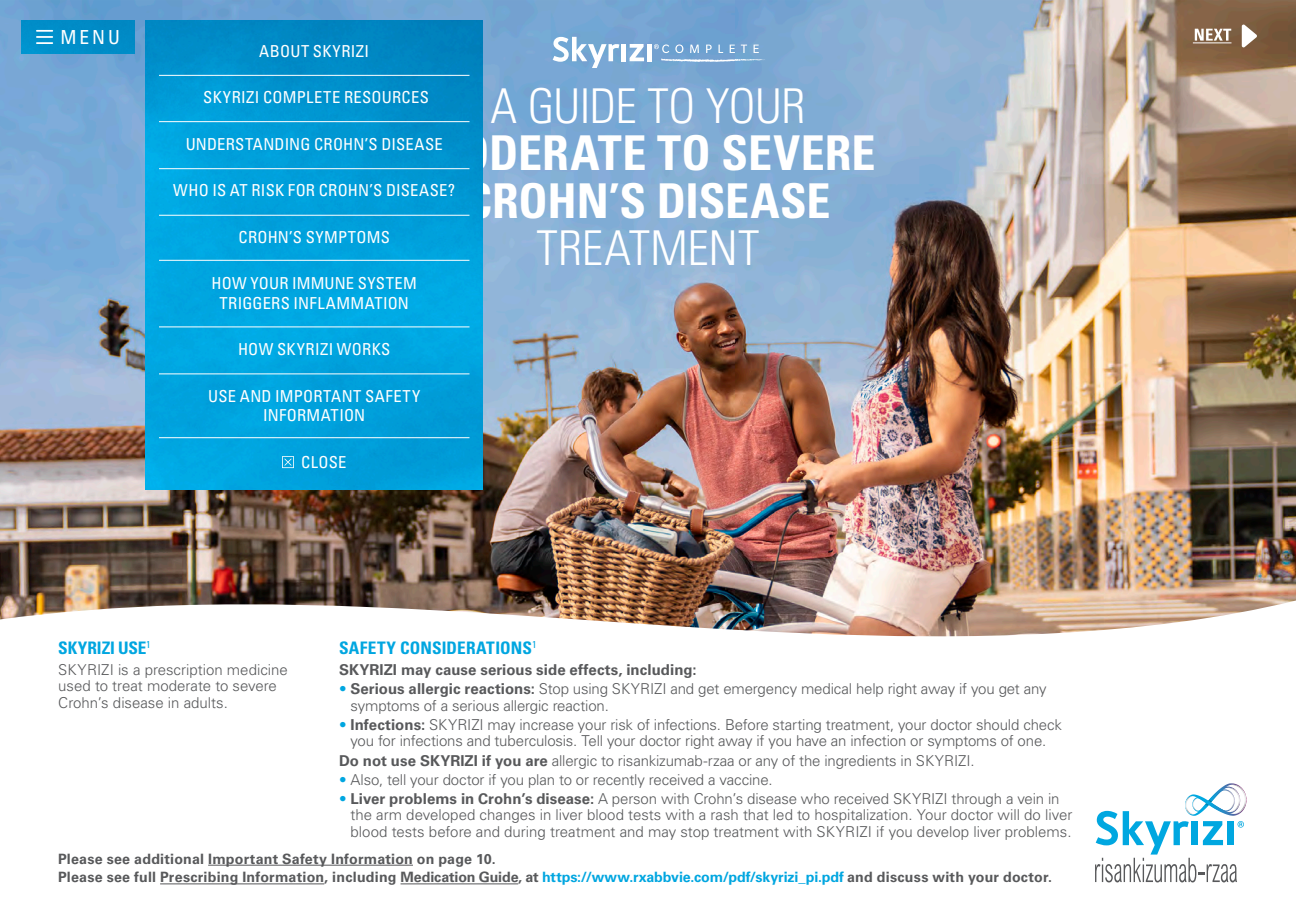
<style>
.page{position:relative;width:1296px;height:918px;background:#fff}
.page>*{position:absolute;margin:0;border:0;box-sizing:border-box;transform-origin:0 0}
.t1{font:700 condensed 48px/47.2px "Univers LT Std";letter-spacing:-.005em;color:#fff;text-align:center}
.t2{font:300 condensed 48px "Univers LT Std";letter-spacing:-.01em;color:#fff}
.t3{font:condensed 19.35px "Univers LT Std";color:#fff}
.t4{font:700 condensed 17.25px "Univers LT Std";letter-spacing:.005em;color:#00a6e0}
.t5{font:condensed 16.5px/19.5px "Univers LT Std";letter-spacing:.015em;color:#fff;text-align:center}
.t6{font:300 15px/16.5px "Univers LT Std";letter-spacing:-.01em;color:#58595b}
.t7{font:700 15px "Univers LT Std";letter-spacing:.005em;color:#58595b}
.t8{font:700 14.25px/18.8px "Univers LT Std";letter-spacing:.01em;color:#58595b}
.s1{color:#00a6e0}
.s2{font-weight:700}
</style>
<div class="page">
<img style="left:0;top:0;width:1296px;height:600px">
<svg style="left:0;top:600px;width:1296px;height:285px"></svg>
<hr style="left:208px;top:865px;width:205px;height:1px;background:#58595b">
<hr style="left:160px;top:884px;width:164px;height:1px;background:#58595b">
<hr style="left:401px;top:884px;width:117px;height:1px;background:#58595b">
<svg style="left:1242px;top:24px;width:15px;height:24px"></svg>
<hr style="left:1193px;top:42px;width:38px;height:1px;background:#fff">
<svg style="left:1195px;top:29px;width:36px;height:12px"></svg>
<div style="left:21px;top:20px;width:114px;height:34px;background:#008cc7"></div>
<img style="left:146px;top:20px;width:337px;height:469px">
<svg style="left:282px;top:456px;width:12px;height:12px"></svg>
<hr style="left:159px;top:75px;width:311px;height:1px;background:#fff">
<hr style="left:159px;top:121px;width:311px;height:1px;background:#fff">
<hr style="left:159px;top:168px;width:311px;height:1px;background:#fff">
<hr style="left:159px;top:215px;width:311px;height:1px;background:#fff">
<hr style="left:159px;top:260px;width:311px;height:1px;background:#fff">
<hr style="left:159px;top:327px;width:311px;height:1px;background:#fff">
<hr style="left:159px;top:374px;width:311px;height:1px;background:#fff">
<hr style="left:159px;top:437px;width:311px;height:1px;background:#fff">
<svg style="left:36px;top:30px;width:17px;height:14px"></svg>
<svg style="left:675px;top:44px;width:8px;height:9px"></svg>
<svg style="left:690px;top:45px;width:9px;height:8px"></svg>
<svg style="left:706px;top:45px;width:6px;height:8px"></svg>
<svg style="left:719px;top:45px;width:4px;height:8px"></svg>
<svg style="left:730px;top:45px;width:5px;height:8px"></svg>
<svg style="left:741px;top:45px;width:6px;height:8px"></svg>
<svg style="left:754px;top:45px;width:5px;height:8px"></svg>
<svg style="left:661px;top:59px;width:105px;height:4px"></svg>
<hr style="left:622px;top:44px;width:4px;height:17px;background:#fff">
<div style="left:647px;top:44px;width:5px;height:17px;background:#fff"></div>
<svg style="left:630px;top:44px;width:14px;height:17px"></svg>
<svg style="left:553px;top:37px;width:66px;height:31px"></svg>
<svg style="left:654px;top:44px;width:15px;height:9px"></svg>
<svg style="left:1095px;top:783px;width:152px;height:99px"></svg>
<p class="t3" style="left:60px;top:25px;width:61px">MENU</p>
<p class="t5" style="left:259px;top:41px;width:111px">ABOUT SKYRIZI</p>
<p class="t5" style="left:203px;top:88px;width:227px">SKYRIZI COMPLETE RESOURCES</p>
<p class="t5" style="left:186px;top:134px;width:259px">UNDERSTANDING CROHN’S DISEASE</p>
<p class="t5" style="left:173px;top:181px;width:283px">WHO IS AT RISK FOR CROHN’S DISEASE?</p>
<p class="t5" style="left:239px;top:227px;width:153px">CROHN’S SYMPTOMS</p>
<p class="t5" style="left:212px;top:274px;width:207px">HOW YOUR IMMUNE SYSTEM<br>TRIGGERS INFLAMMATION</p>
<p class="t5" style="left:238px;top:340px;width:154px">HOW SKYRIZI WORKS</p>
<p class="t5" style="left:208px;top:386px;width:214px">USE AND IMPORTANT SAFETY<br>INFORMATION</p>
<p class="t5" style="left:301px;top:452px;width:47px">CLOSE</p>
<h1 class="t2" style="left:490px;top:78px;width:317px">A GUIDE TO YOUR</h1>
<h1 class="t1" style="left:420px;top:130px;width:457px">MODERATE TO SEVERE<br>CROHN’S DISEASE</h1>
<h1 class="t2" style="left:536px;top:219px;width:225px">TREATMENT</h1>
<p class="t4" style="left:58px;top:637px;width:94px">SKYRIZI USE<sup>1</sup></p>
<p class="t6" style="left:58px;top:661px;width:231px">SKYRIZI is a prescription medicine used to treat moderate to severe<br>Crohn’s disease in adults.</p>
<p class="t4" style="left:339px;top:637px;width:199px">SAFETY CONSIDERATIONS<sup>1</sup></p>
<p class="t7" style="left:339px;top:661px;width:359px">SKYRIZI may cause serious side effects, including:</p>
<p class="t6" style="left:350px;top:681px;width:698px;text-indent:-11px"><span class="s1">•</span> <span class="s2">Serious allergic reactions:</span> Stop using SKYRIZI and get emergency medical help right away if you get any symptoms of a serious allergic reaction.</p>
<p class="t6" style="left:339px;top:716px;width:724px;text-align:center"><span class="s1">•</span> <span class="s2">Infections:</span> SKYRIZI may increase your risk of infections. Before starting treatment, your doctor should check you for infections and tuberculosis. Tell your doctor right away if you have an infection or symptoms of one.</p>
<p class="t6" style="left:339px;top:752px;width:637px"><span class="s2">Do not use SKYRIZI if you are</span> allergic to risankizumab-rzaa or any of the ingredients in SKYRIZI.</p>
<p class="t6" style="left:339px;top:771px;width:435px"><span class="s1">•</span> Also, tell your doctor if you plan to or recently received a vaccine.</p>
<p class="t6" style="left:350px;top:790px;width:723px;text-indent:-11px"><span class="s1">•</span> <span class="s2">Liver problems in Crohn’s disease:</span> A person with Crohn’s disease who received SKYRIZI through a vein in the arm developed changes in liver blood tests with a rash that led to hospitalization. Your doctor will do liver blood tests before and during treatment and may stop treatment with SKYRIZI if you develop liver problems.</p>
<p class="t8" style="left:58px;top:849px;width:995px">Please see additional Important Safety Information on page 10.<br>Please see full Prescribing Information, including Medication Guide, at <span class="s1">https://www.rxabbvie.com/pdf/skyrizi_pi.pdf</span> and discuss with your doctor.</p>
</div>
